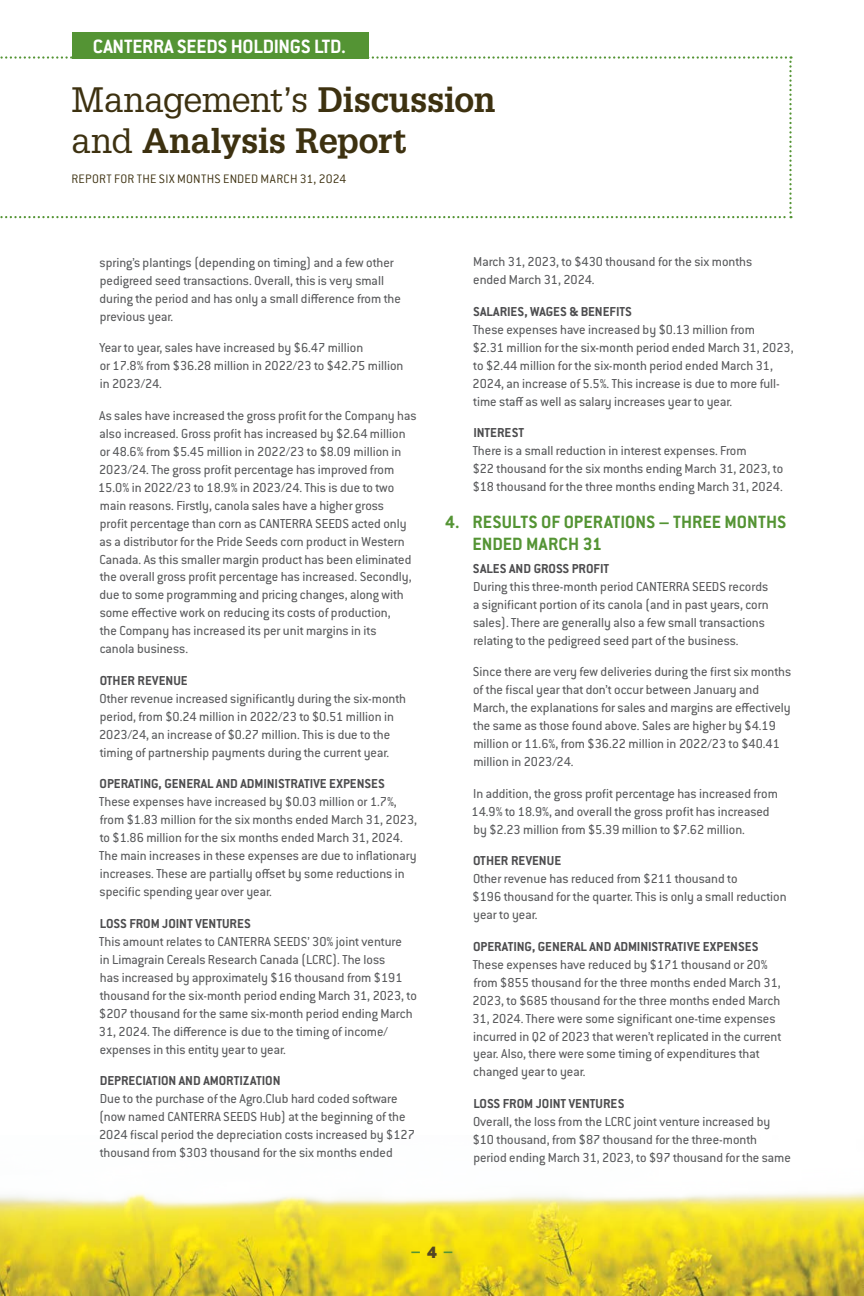
<style>
.page{position:relative;width:864px;height:1296px;background:#fff}
.page>*{position:absolute;margin:0;border:0;box-sizing:border-box;transform-origin:0 0}
.t1{font:700 34.5px/40.5px "Glypha LT Std";letter-spacing:-.01em;color:#3d3110}
.t2{font:700 21.15px "Conduit ITC Pro";letter-spacing:-.01em;color:#fff}
.t3{font:700 19.5px/22.5px "Conduit ITC Pro";color:#549434}
.t4{font:700 18px "Conduit ITC Pro";color:#549434}
.t5{font:14.25px/18px "Conduit ITC Pro";color:#58595b}
.t6{font:700 14.25px "Conduit ITC Pro";color:#4d4d4f}
.t7{font:300 13.5px "Conduit ITC Pro";letter-spacing:.015em;color:#3d3110}
.s1{font-weight:400}
.s2{font-weight:900;color:#514425}
</style>
<div class="page">
<svg style="left:0;top:56px;width:792px;height:162px"></svg>
<div style="left:72px;top:32px;width:296px;height:27px;background:#549434"></div>
<img style="left:0;top:1192px;width:864px;height:104px">
<h2 class="t2" style="left:93px;top:34px;width:255px">CANTERRA SEEDS HOLDINGS LTD.</h2>
<h1 class="t1" style="left:71px;top:79px;width:425px"><span class="s1">Management’s</span> Discussion <span class="s1">and</span> Analysis Report</h1>
<p class="t7" style="left:71px;top:171px;width:276px">REPORT FOR THE SIX MONTHS ENDED MARCH 31, 2024</p>
<p class="t5" style="left:99px;top:253px;width:303px">spring’s plantings (depending on timing) and a few other pedigreed seed transactions. Overall, this is very small during the period and has only a small difference from the previous year.</p>
<p class="t5" style="left:99px;top:339px;width:305px">Year to year, sales have increased by $6.47 million<br>or 17.8% from $36.28 million in 2022/23 to $42.75 million in 2023/24.</p>
<p class="t5" style="left:98px;top:406px;width:320px">As sales have increased the gross profit for the Company has also increased. Gross profit has increased by $2.64 million or 48.6% from $5.45 million in 2022/23 to $8.09 million in 2023/24. The gross profit percentage has improved from 15.0% in 2022/23 to 18.9% in 2023/24. This is due to two main reasons. Firstly, canola sales have a higher gross<br>profit percentage than corn as CANTERRA SEEDS acted only as a distributor for the Pride Seeds corn product in Western Canada. As this smaller margin product has been eliminated the overall gross profit percentage has increased. Secondly, due to some programming and pricing changes, along with some effective work on reducing its costs of production,<br>the Company has increased its per unit margins in its<br>canola business.</p>
<p class="t6" style="left:100px;top:672px;width:90px">OTHER REVENUE</p>
<p class="t5" style="left:99px;top:690px;width:308px">Other revenue increased significantly during the six-month period, from $0.24 million in 2022/23 to $0.51 million in 2023/24, an increase of $0.27 million. This is due to the timing of partnership payments during the current year.</p>
<p class="t6" style="left:100px;top:776px;width:287px">OPERATING, GENERAL AND ADMINISTRATIVE EXPENSES</p>
<p class="t5" style="left:99px;top:793px;width:319px">These expenses have increased by $0.03 million or 1.7%, from $1.83 million for the six months ended March 31, 2023, to $1.86 million for the six months ended March 31, 2024.<br>The main increases in these expenses are due to inflationary increases. These are partially offset by some reductions in specific spending year over year.</p>
<p class="t6" style="left:100px;top:915px;width:153px">LOSS FROM JOINT VENTURES</p>
<p class="t5" style="left:99px;top:933px;width:320px">This amount relates to CANTERRA SEEDS’ 30% joint venture<br>in Limagrain Cereals Research Canada (LCRC). The loss<br>has increased by approximately $16 thousand from $191 thousand for the six-month period ending March 31, 2023, to $207 thousand for the same six-month period ending March 31, 2024. The difference is due to the timing of income/ expenses in this entity year to year.</p>
<p class="t6" style="left:100px;top:1073px;width:182px">DEPRECIATION AND AMORTIZATION</p>
<p class="t5" style="left:99px;top:1090px;width:317px">Due to the purchase of the Agro.Club hard coded software (now named CANTERRA SEEDS Hub) at the beginning of the 2024 fiscal period the depreciation costs increased by $127 thousand from $303 thousand for the six months ended</p>
<p class="t5" style="left:473px;top:253px;width:281px">March 31, 2023, to $430 thousand for the six months ended March 31, 2024.</p>
<p class="t6" style="left:473px;top:303px;width:160px">SALARIES, WAGES &amp; BENEFITS</p>
<p class="t5" style="left:473px;top:321px;width:322px">These expenses have increased by $0.13 million from<br>$2.31 million for the six-month period ended March 31, 2023, to $2.44 million for the six-month period ended March 31, 2024, an increase of 5.5%. This increase is due to more full&shy;time staff as well as salary increases year to year.</p>
<p class="t6" style="left:473px;top:425px;width:52px">INTEREST</p>
<p class="t5" style="left:473px;top:442px;width:312px">There is a small reduction in interest expenses. From<br>$22 thousand for the six months ending March 31, 2023, to $18 thousand for the three months ending March 31, 2024.</p>
<h3 class="t3" style="left:472px;top:510px;width:315px;text-indent:-27px">4. RESULTS OF OPERATIONS – THREE MONTHS<br>ENDED MARCH 31</h3>
<p class="t6" style="left:473px;top:560px;width:138px">SALES AND GROSS PROFIT</p>
<p class="t5" style="left:473px;top:577px;width:297px">During this three-month period CANTERRA SEEDS records a significant portion of its canola (and in past years, corn sales). There are generally also a few small transactions relating to the pedigreed seed part of the business.</p>
<p class="t5" style="left:473px;top:663px;width:320px">Since there are very few deliveries during the first six months of the fiscal year that don’t occur between January and March, the explanations for sales and margins are effectively the same as those found above. Sales are higher by $4.19 million or 11.6%, from $36.22 million in 2022/23 to $40.41 million in 2023/24.</p>
<p class="t5" style="left:472px;top:784px;width:308px">In addition, the gross profit percentage has increased from<br>14.9% to 18.9%, and overall the gross profit has increased by $2.23 million from $5.39 million to $7.62 million.</p>
<p class="t6" style="left:473px;top:852px;width:90px">OTHER REVENUE</p>
<p class="t5" style="left:473px;top:870px;width:315px">Other revenue has reduced from $211 thousand to<br>$196 thousand for the quarter. This is only a small reduction year to year.</p>
<p class="t6" style="left:473px;top:938px;width:287px">OPERATING, GENERAL AND ADMINISTRATIVE EXPENSES</p>
<p class="t5" style="left:472px;top:955px;width:310px">These expenses have reduced by $171 thousand or 20% from $855 thousand for the three months ended March 31, 2023, to $685 thousand for the three months ended March 31, 2024. There were some significant one-time expenses incurred in Q2 of 2023 that weren’t replicated in the current year. Also, there were some timing of expenditures that changed year to year.</p>
<p class="t6" style="left:473px;top:1095px;width:153px">LOSS FROM JOINT VENTURES</p>
<p class="t5" style="left:473px;top:1113px;width:320px">Overall, the loss from the LCRC joint venture increased by $10 thousand, from $87 thousand for the three-month period ending March 31, 2023, to $97 thousand for the same</p>
<p class="t4" style="left:411px;top:1242px;width:44px">– <span class="s2">4</span> –</p>
</div>
